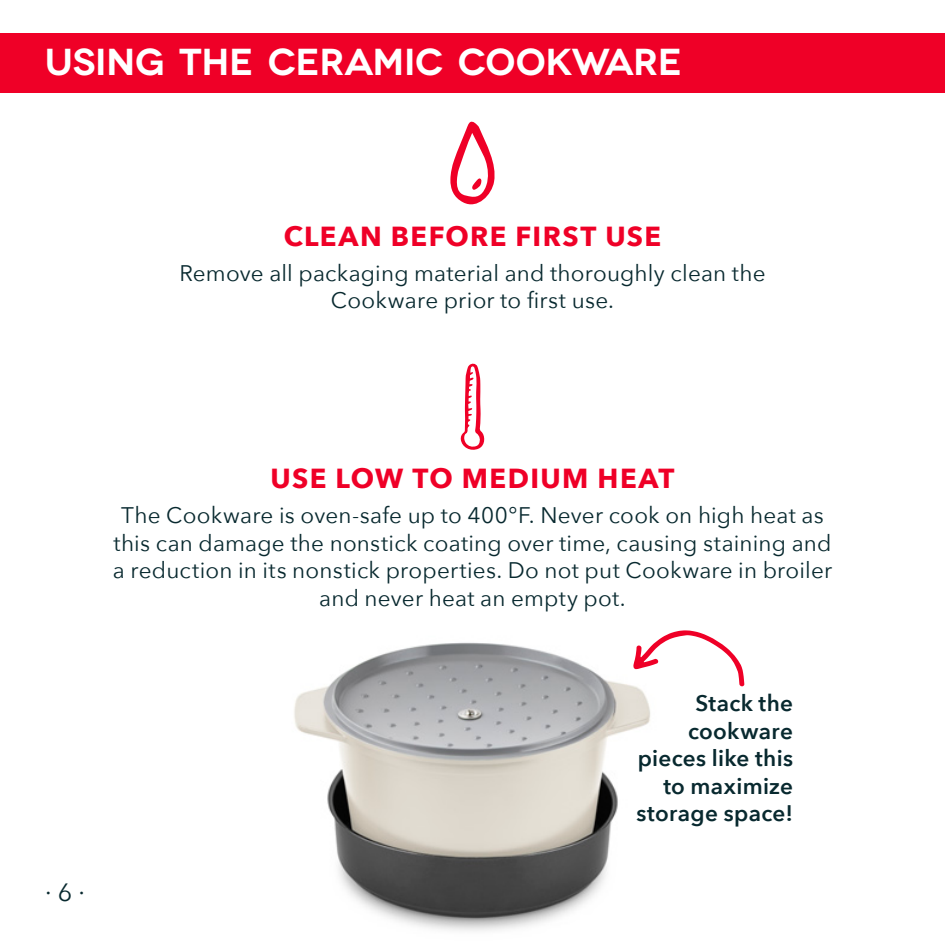
<style>
.page{position:relative;width:945px;height:945px;background:#fff}
.page>*{position:absolute;margin:0;border:0;box-sizing:border-box;transform-origin:0 0}
.Page_Title{font:600 37.5px "Novecentowide";letter-spacing:-.01em;color:#fff}
.Page_Subheads_-_Centered{font:700 27.5px "Avenir Next";letter-spacing:.05em;color:#ef0027}
.Page_Numbers{font:25px "Avenir Next";color:#08292f}
.Body_Text_-_Centered{font:22.5px/27.5px "Avenir Next";letter-spacing:.01em;color:#08292f;text-align:center}
.Body_Text_-_Right_Aligned{font:600 22.5px/27.5px "Avenir Next";letter-spacing:.015em;color:#08292f;text-align:right}
</style>
<div class="page">
<div style="left:0;top:34px;width:945px;height:59px;background:#ef0027"></div>
<img style="left:294px;top:642px;width:357px;height:289px">
<svg style="left:450px;top:121px;width:45px;height:84px"></svg>
<svg style="left:461px;top:363px;width:24px;height:87px"></svg>
<svg style="left:633px;top:630px;width:111px;height:56px"></svg>
<p class="Page_Title" style="left:45px;top:40px;width:639px">USING The CERAMIC COOKWARE</p>
<p class="Page_Subheads_-_Centered" style="left:284px;top:213px;width:379px">CLEAN BEFORE FIRST USE</p>
<p class="Body_Text_-_Centered" style="left:179px;top:258px;width:588px">Remove all packaging material and thoroughly clean the<br>Cookware prior to first use.</p>
<p class="Page_Subheads_-_Centered" style="left:271px;top:455px;width:405px">USE LOW TO MEDIUM HEAT</p>
<p class="Body_Text_-_Centered" style="left:113px;top:501px;width:721px">The Cookware is oven-safe up to 400°F. Never cook on high heat as this can damage the nonstick coating over time, causing staining and a reduction in its nonstick properties. Do not put Cookware in broiler and never heat an empty pot.</p>
<p class="Page_Numbers" style="left:45px;top:872px;width:41px">∙ 6 ∙</p>
<p class="Body_Text_-_Right_Aligned" style="left:636px;top:689px;width:158px">Stack the cookware pieces like this to maximize storage space!</p>
</div>
